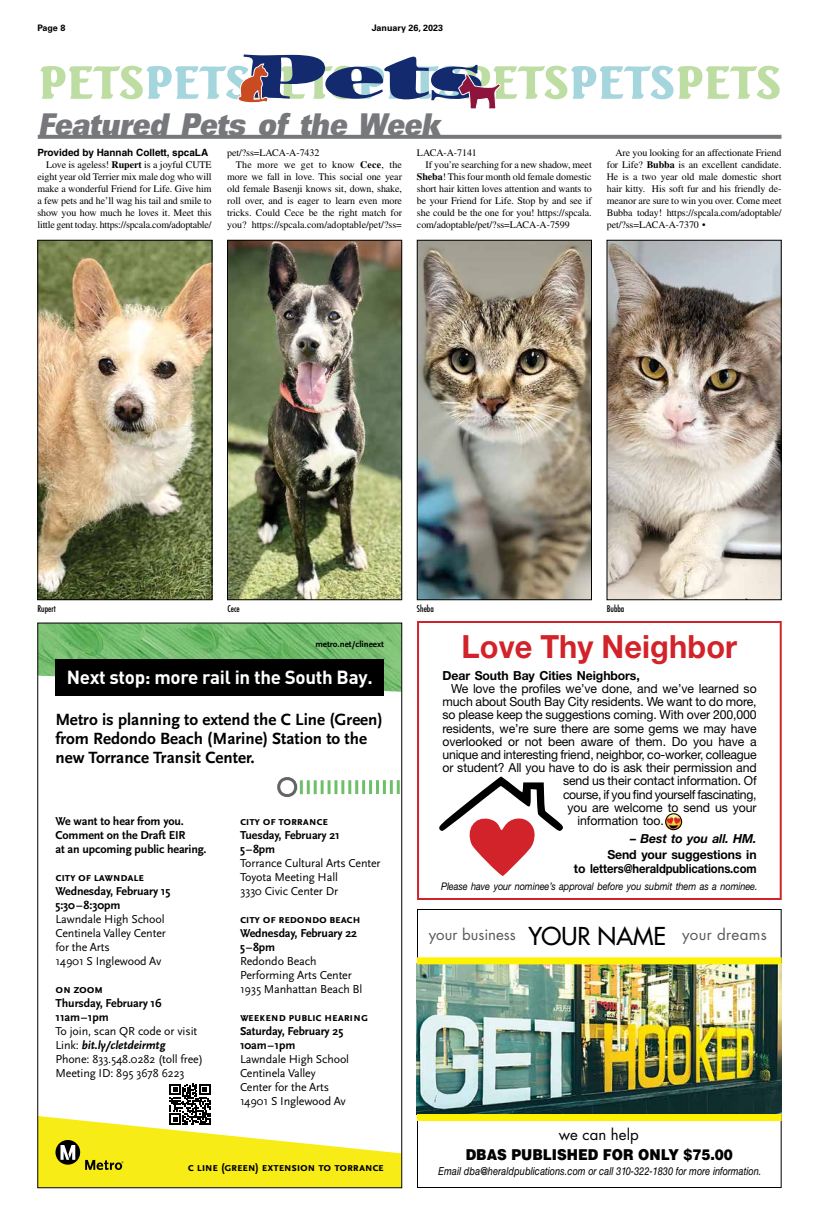
<style>
.page{position:relative;width:819px;height:1224px;background:#fff}
.page>*{position:absolute;margin:0;border:0;box-sizing:border-box;transform-origin:0 0}
.t1{font:700 32px "Helvetica Neue LT Std";letter-spacing:.005em;color:#d2232a;scale:.96 1}
.t2{font:italic 30px "Univers LT Std X Black Ex";color:#77787b;scale:.7 1}
.t3{font:700 18.8px "DIN Pro";letter-spacing:-.015em;color:#fff}
.t4{font:700 17px/19px "Scala Sans Pro";color:#000}
.t5{font:900 15px "Helvetica LT Std";color:#000;scale:.9 1}
.t6{font:15px "Futura Std";color:#58595b}
.t7{font:15px "Futura Std";letter-spacing:.02em;color:#58595b}
.t8{font:15px "Futura Std";color:#000}
.t9{font:12.5px "Helvetica Neue LT Std";letter-spacing:-.01em;color:#000}
.t10{font:700 12.5px/14px "Helvetica Neue LT Std";letter-spacing:-.01em;color:#000;text-align:right}
.t11{font:12.5px "Helvetica Neue LT Std";letter-spacing:-.03em;color:#000}
.t12{font:italic 700 12.5px "Helvetica Neue LT Std";letter-spacing:-.01em;color:#000}
.t13{font:12px/14px "Scala Sans Pro";letter-spacing:-.01em;color:#000}
.t14{font:700 12px/14px "Scala Sans Pro";letter-spacing:-.01em;color:#000}
.t15{font:italic 11px "Helvetica LT Std";color:#000;scale:.85 1}
.t16{font:italic 10.5px "Helvetica Neue LT Std";letter-spacing:-.01em;color:#000;scale:.88 1}
.t17{font:10px/12px "Times LT Std";letter-spacing:-.01em;color:#000;text-align:justify}
.t18{font:700 10px "Helvetica LT Std";color:#000}
.t19{font:10px "Times LT Std";letter-spacing:.02em;color:#000}
.t20{font:condensed 9px "Futura Std";color:#000}
.t21{font:700 9px "Univers LT Std";color:#000}
.t22{font:700 9px "Scala Sans Pro";color:#000}
.s1{font-weight:700}
.s2{font-weight:700;font-style:italic}
.s3{font-weight:500;font-size:24px;color:#000}
</style>
<div class="page">
<svg style="left:40px;top:54px;width:740px;height:55px"></svg>
<svg style="left:38px;top:135px;width:744px;height:4px;background:#7d7e80"></svg>
<img style="left:419px;top:242px;width:171px;height:356px">
<div style="left:417px;top:240px;width:175px;height:360px;border:1px solid #000"></div>
<img style="left:39px;top:242px;width:171px;height:356px">
<div style="left:37px;top:240px;width:175px;height:360px;border:1px solid #000"></div>
<img style="left:229px;top:242px;width:171px;height:356px">
<div style="left:227px;top:240px;width:175px;height:360px;border:1px solid #000"></div>
<img style="left:609px;top:242px;width:171px;height:356px">
<div style="left:607px;top:240px;width:175px;height:360px;border:1px solid #000"></div>
<img style="left:40px;top:625px;width:360px;height:67px">
<div style="left:56px;top:659px;width:328px;height:37px;background:#000"></div>
<svg style="left:277px;top:777px;width:123px;height:20px"></svg>
<svg style="left:40px;top:1084px;width:360px;height:102px"></svg>
<div style="left:417px;top:621px;width:365px;height:279px;border:2px solid #d2232a"></div>
<svg style="left:439px;top:777px;width:124px;height:99px"></svg>
<img style="left:665px;top:813px;width:18px;height:18px">
<div style="left:665px;top:814px;width:17px;height:16px;border:1px solid #000;border-radius:50%"></div>
<svg style="left:667px;top:817px;width:14px;height:11px"></svg>
<img style="left:417px;top:964px;width:365px;height:150px">
<div style="left:417px;top:957px;width:365px;height:7px;background:#fff200"></div>
<div style="left:417px;top:1114px;width:365px;height:7px;background:#fff200"></div>
<p class="t21" style="left:37px;top:23px;width:29px">Page 8</p>
<p class="t21" style="left:372px;top:23px;width:73px">January 26, 2023</p>
<h2 class="t2" style="left:38px;top:106px;width:585px">Featured Pets of the Week</h2>
<p class="t18" style="left:37px;top:146px;width:172px">Provided by Hannah Collett, spcaLA</p>
<p class="t17" style="left:37px;top:158px;width:176px;text-indent:9px">Love is ageless! <span class="s1">Rupert</span> is a joyful CUTE eight year old Terrier mix male dog who will make a wonderful Friend for Life. Give him a few pets and he’ll wag his tail and smile to show you how much he loves it. Meet this little gent today. https://spcala.com/adoptable/</p>
<p class="t17" style="left:227px;top:146px;width:94px">pet/?ss=LACA-A-7432</p>
<p class="t19" style="left:236px;top:159px;width:168px">The more we get to know <span class="s1">Cece</span>, the</p>
<p class="t17" style="left:227px;top:170px;width:176px">more we fall in love. This social one year</p>
<p class="t17" style="left:227px;top:182px;width:176px">old female Basenji knows sit, down, shake,</p>
<p class="t17" style="left:227px;top:194px;width:176px">roll over, and is eager to learn even more</p>
<p class="t17" style="left:227px;top:206px;width:176px">tricks. Could Cece be the right match for</p>
<p class="t17" style="left:227px;top:218px;width:176px">you? https://spcala.com/adoptable/pet/?ss=</p>
<p class="t17" style="left:417px;top:146px;width:61px">LACA-A-7141</p>
<p class="t17" style="left:426px;top:158px;width:168px">If you’re searching for a new shadow, meet</p>
<p class="t17" style="left:417px;top:170px;width:176px"><span class="s1">Sheba</span>! This four month old female domestic</p>
<p class="t17" style="left:417px;top:182px;width:176px">short hair kitten loves attention and wants to</p>
<p class="t17" style="left:417px;top:194px;width:176px">be your Friend for Life. Stop by and see if</p>
<p class="t17" style="left:417px;top:206px;width:176px">she could be the one for you! https://spcala.</p>
<p class="t17" style="left:417px;top:218px;width:154px">com/adoptable/pet/?ss=LACA-A-7599</p>
<p class="t17" style="left:607px;top:146px;width:176px;text-indent:9px">Are you looking for an affectionate Friend for Life? <span class="s1">Bubba</span> is an excellent candidate.<br>He is a two year old male domestic short hair kitty. His soft fur and his friendly de&shy;meanor are sure to win you over. Come meet Bubba today! https://spcala.com/adoptable/ pet/?ss=LACA-A-7370 •</p>
<p class="t20" style="left:37px;top:603px;width:20px">Rupert</p>
<p class="t20" style="left:228px;top:603px;width:14px">Cece</p>
<p class="t20" style="left:417px;top:603px;width:18px">Sheba</p>
<p class="t20" style="left:607px;top:603px;width:19px">Bubba</p>
<p class="t22" style="left:315px;top:639px;width:70px">metro.net/clineext</p>
<h3 class="t3" style="left:67px;top:664px;width:307px">Next stop: more rail in the South Bay.</h3>
<h3 class="t4" style="left:56px;top:710px;width:329px">Metro is planning to extend the C Line (Green) from Redondo Beach (Marine) Station to the new Torrance Transit Center.</h3>
<p class="t14" style="left:56px;top:814px;width:153px">We want to hear from you.<br>Comment on the Draft EIR<br>at an upcoming public hearing.</p>
<p class="t14" style="left:56px;top:870px;width:116px">city of lawndale<br>Wednesday, February 15<br>5:30–8:30pm</p>
<p class="t13" style="left:56px;top:912px;width:112px">Lawndale High School<br>Centinela Valley Center for the Arts<br>14901 S Inglewood Av</p>
<p class="t14" style="left:56px;top:982px;width:108px">on zoom<br>Thursday, February 16<br>11am–1pm</p>
<p class="t13" style="left:56px;top:1024px;width:149px">To join, scan QR code or visit<br>Link: <span class="s2">bit.ly/cletdeirmtg<br></span>Phone: 833.548.0282 (toll free)<br>Meeting ID: 895 3678 6223</p>
<p class="t14" style="left:240px;top:814px;width:101px">city of torrance<br>Tuesday, February 21<br>5–8pm</p>
<p class="t13" style="left:240px;top:856px;width:142px">Torrance Cultural Arts Center<br>Toyota Meeting Hall<br>3330 Civic Center Dr</p>
<p class="t14" style="left:240px;top:912px;width:122px">city of redondo beach<br>Wednesday, February 22<br>5–8pm</p>
<p class="t13" style="left:240px;top:954px;width:124px">Redondo Beach<br>Performing Arts Center<br>1935 Manhattan Beach Bl</p>
<p class="t14" style="left:240px;top:1010px;width:130px">weekend public hearing<br>Saturday, February 25<br>10am–1pm</p>
<p class="t13" style="left:240px;top:1052px;width:111px">Lawndale High School<br>Centinela Valley<br>Center for the Arts<br>14901 S Inglewood Av</p>
<p class="t14" style="left:188px;top:1160px;width:198px">c line (green) extension to torrance</p>
<h1 class="t1" style="left:462px;top:627px;width:289px">Love Thy Neighbor</h1>
<p class="t10" style="left:443px;top:668px;width:199px">Dear South Bay Cities Neighbors,</p>
<p class="t9" style="left:451px;top:681px;width:307px">We love the profiles we’ve done, and we’ve learned so</p>
<p class="t9" style="left:443px;top:694px;width:316px">much about South Bay City residents. We want to do more,</p>
<p class="t9" style="left:443px;top:708px;width:316px">so please keep the suggestions coming. With over 200,000</p>
<p class="t9" style="left:443px;top:721px;width:316px">residents, we’re sure there are some gems we may have</p>
<p class="t9" style="left:443px;top:734px;width:316px">overlooked or not been aware of them. Do you have a</p>
<p class="t9" style="left:443px;top:747px;width:316px">unique and interesting friend, neighbor, co-worker, colleague</p>
<p class="t9" style="left:443px;top:760px;width:316px">or student? All you have to do is ask their permission and</p>
<p class="t9" style="left:563px;top:774px;width:195px">send us their contact information. Of</p>
<p class="t11" style="left:563px;top:787px;width:195px">course, if you find yourself fascinating,</p>
<p class="t9" style="left:568px;top:800px;width:191px">you are welcome to send us your</p>
<p class="t9" style="left:578px;top:813px;width:88px">information too.</p>
<p class="t12" style="left:630px;top:831px;width:128px">– Best to you all. HM.</p>
<p class="t10" style="left:574px;top:847px;width:184px">Send your suggestions in<br>to letters@heraldpublications.com</p>
<p class="t16" style="left:441px;top:880px;width:361px">Please have your nominee’s approval before you submit them as a nominee.</p>
<h3 class="t6" style="left:429px;top:925px;width:239px">your business <span class="s3">YOUR NAME</span></h3>
<h3 class="t7" style="left:682px;top:925px;width:86px">your dreams</h3>
<h3 class="t8" style="left:559px;top:1125px;width:81px">we can help</h3>
<h3 class="t5" style="left:466px;top:1144px;width:298px">DBAS PUBLISHED FOR ONLY $75.00</h3>
<p class="t15" style="left:438px;top:1165px;width:382px">Email dba@heraldpublications.com or call 310-322-1830 for more information.</p>
</div>
